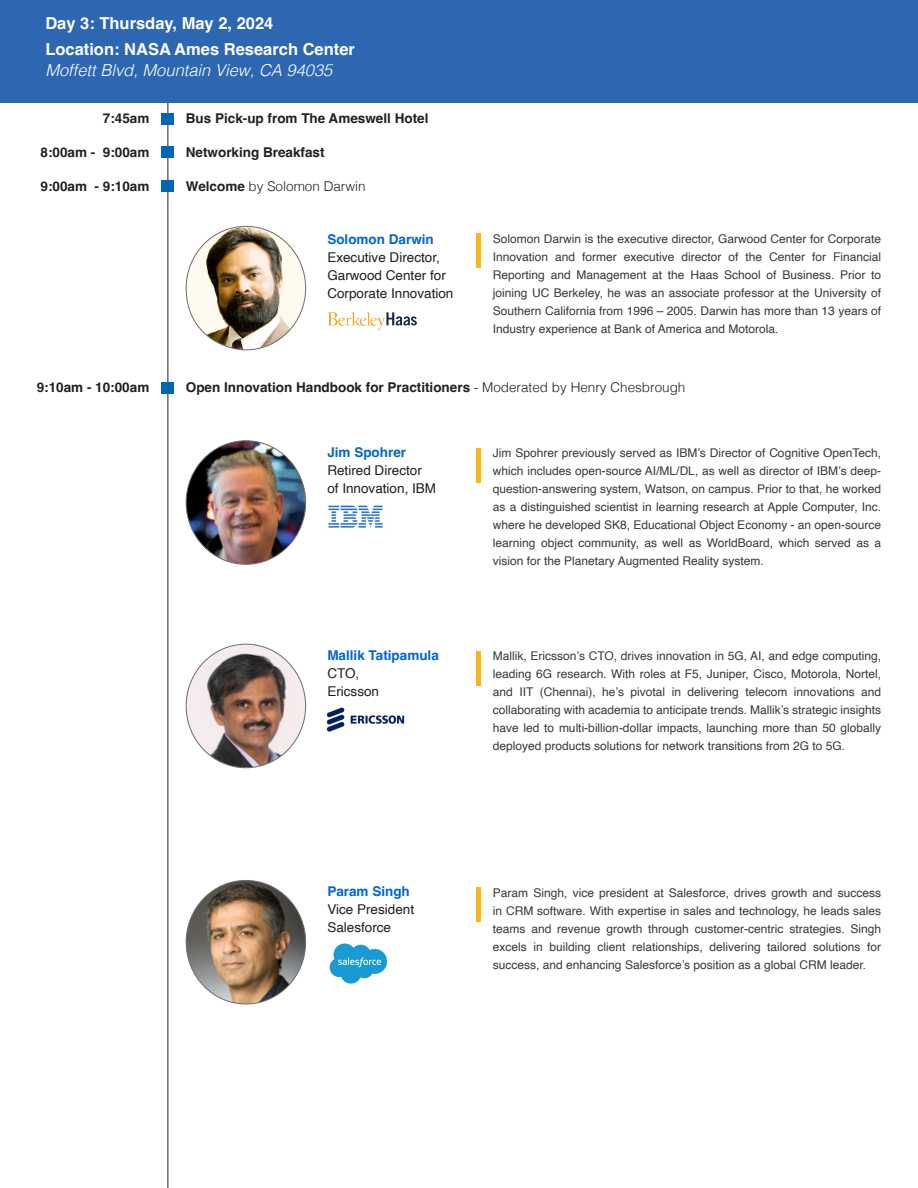
<style>
.page{position:relative;width:918px;height:1188px;background:#fff}
.page>*{position:absolute;margin:0;border:0;box-sizing:border-box;transform-origin:0 0}
.t1{font:700 16.5px "Helvetica";color:#fff}
.t2{font:italic 300 16.5px "Helvetica";color:#fff}
.t3{font:700 13.5px "Helvetica";color:#231f20}
.t4{font:13.5px "Helvetica";color:#231f20}
.t5{font:700 13.5px "Helvetica";color:#06c}
.t6{font:300 13.5px "Helvetica";color:#231f20}
.t7{font:12px/18px "Helvetica";color:#383838;text-align:justify}
.s1{font-weight:700}
.s2{font-weight:300}
</style>
<div class="page">
<hr style="left:168px;top:71px;width:1px;height:1117px;background:#231f20">
<div style="left:161px;top:382px;width:13px;height:12px;background:#0166b3"></div>
<hr style="left:476px;top:888px;width:4px;height:34px;background:#fdb515">
<img style="left:186px;top:880px;width:120px;height:124px">
<div style="left:161px;top:113px;width:13px;height:12px;background:#0166b3"></div>
<div style="left:161px;top:147px;width:13px;height:11px;background:#0166b3"></div>
<div style="left:161px;top:180px;width:13px;height:12px;background:#0166b3"></div>
<hr style="left:476px;top:448px;width:4px;height:35px;background:#fdb515">
<img style="left:186px;top:441px;width:120px;height:123px">
<img style="left:328px;top:505px;width:55px;height:23px">
<hr style="left:476px;top:651px;width:4px;height:35px;background:#fdb515">
<img style="left:186px;top:644px;width:120px;height:124px">
<hr style="left:476px;top:234px;width:4px;height:34px;background:#fdb515">
<img style="left:186px;top:226px;width:120px;height:124px">
<img style="left:328px;top:312px;width:89px;height:19px">
<div style="left:0;top:0;width:918px;height:103px;background:#2e67b1"></div>
<img style="left:326px;top:707px;width:78px;height:25px">
<img style="left:329px;top:943px;width:59px;height:41px">
<p class="t1" style="left:45px;top:14px;width:230px">Day 3: Thursday, May 2, 2024</p>
<p class="t1" style="left:45px;top:39px;width:311px">Location: NASA Ames Research Center</p>
<p class="t2" style="left:45px;top:56px;width:289px">Moffett Blvd, Mountain View, CA 94035</p>
<p class="t3" style="left:103px;top:110px;width:48px">7:45am</p>
<p class="t3" style="left:186px;top:110px;width:244px">Bus Pick-up from The Ameswell Hotel</p>
<p class="t3" style="left:41px;top:144px;width:110px">8:00am - 9:00am</p>
<p class="t3" style="left:186px;top:144px;width:140px">Networking Breakfast</p>
<p class="t3" style="left:41px;top:178px;width:110px">9:00am - 9:10am</p>
<p class="t6" style="left:186px;top:174px;width:181px"><span class="s1">Welcome</span> by Solomon Darwin</p>
<p class="t5" style="left:327px;top:231px;width:108px">Solomon Darwin</p>
<p class="t4" style="left:327px;top:247px;width:114px">Executive Director,</p>
<p class="t4" style="left:327px;top:265px;width:120px">Garwood Center for</p>
<p class="t4" style="left:327px;top:283px;width:128px">Corporate Innovation</p>
<p class="t7" style="left:493px;top:230px;width:390px">Solomon Darwin is the executive director, Garwood Center for Corporate Innovation and former executive director of the Center for Financial Reporting and Management at the Haas School of Business. Prior to joining UC Berkeley, he was an associate professor at the University of Southern California from 1996 – 2005. Darwin has more than 13 years of Industry experience at Bank of America and Motorola.</p>
<p class="t3" style="left:37px;top:379px;width:114px">9:10am - 10:00am</p>
<p class="t3" style="left:186px;top:379px;width:501px">Open Innovation Handbook for Practitioners <span class="s2">- Moderated by Henry Chesbrough</span></p>
<p class="t5" style="left:327px;top:444px;width:80px">Jim Spohrer</p>
<p class="t4" style="left:327px;top:459px;width:96px">Retired Director</p>
<p class="t4" style="left:327px;top:477px;width:110px">of Innovation, IBM</p>
<p class="t7" style="left:493px;top:444px;width:390px">Jim Spohrer previously served as IBM’s Director of Cognitive OpenTech, which includes open-source AI/ML/DL, as well as director of IBM’s deep&shy;question-answering system, Watson, on campus. Prior to that, he worked as a distinguished scientist in learning research at Apple Computer, Inc. where he developed SK8, Educational Object Economy - an open-source learning object community, as well as WorldBoard, which served as a vision for the Planetary Augmented Reality system.</p>
<p class="t5" style="left:327px;top:647px;width:113px">Mallik Tatipamula</p>
<p class="t4" style="left:327px;top:663px;width:34px">CTO,</p>
<p class="t4" style="left:327px;top:681px;width:53px">Ericsson</p>
<p class="t7" style="left:493px;top:648px;width:390px">Mallik, Ericsson’s CTO, drives innovation in 5G, AI, and edge computing, leading 6G research. With roles at F5, Juniper, Cisco, Motorola, Nortel, and IIT (Chennai), he’s pivotal in delivering telecom innovations and collaborating with academia to anticipate trends. Mallik’s strategic insights have led to multi-billion-dollar impacts, launching more than 50 globally deployed products solutions for network transitions from 2G to 5G.</p>
<p class="t5" style="left:327px;top:883px;width:84px">Param Singh</p>
<p class="t4" style="left:327px;top:899px;width:88px">Vice President</p>
<p class="t4" style="left:327px;top:917px;width:65px">Salesforce</p>
<p class="t7" style="left:493px;top:884px;width:390px">Param Singh, vice president at Salesforce, drives growth and success in CRM software. With expertise in sales and technology, he leads sales teams and revenue growth through customer-centric strategies. Singh excels in building client relationships, delivering tailored solutions for success, and enhancing Salesforce’s position as a global CRM leader.</p>
</div>
